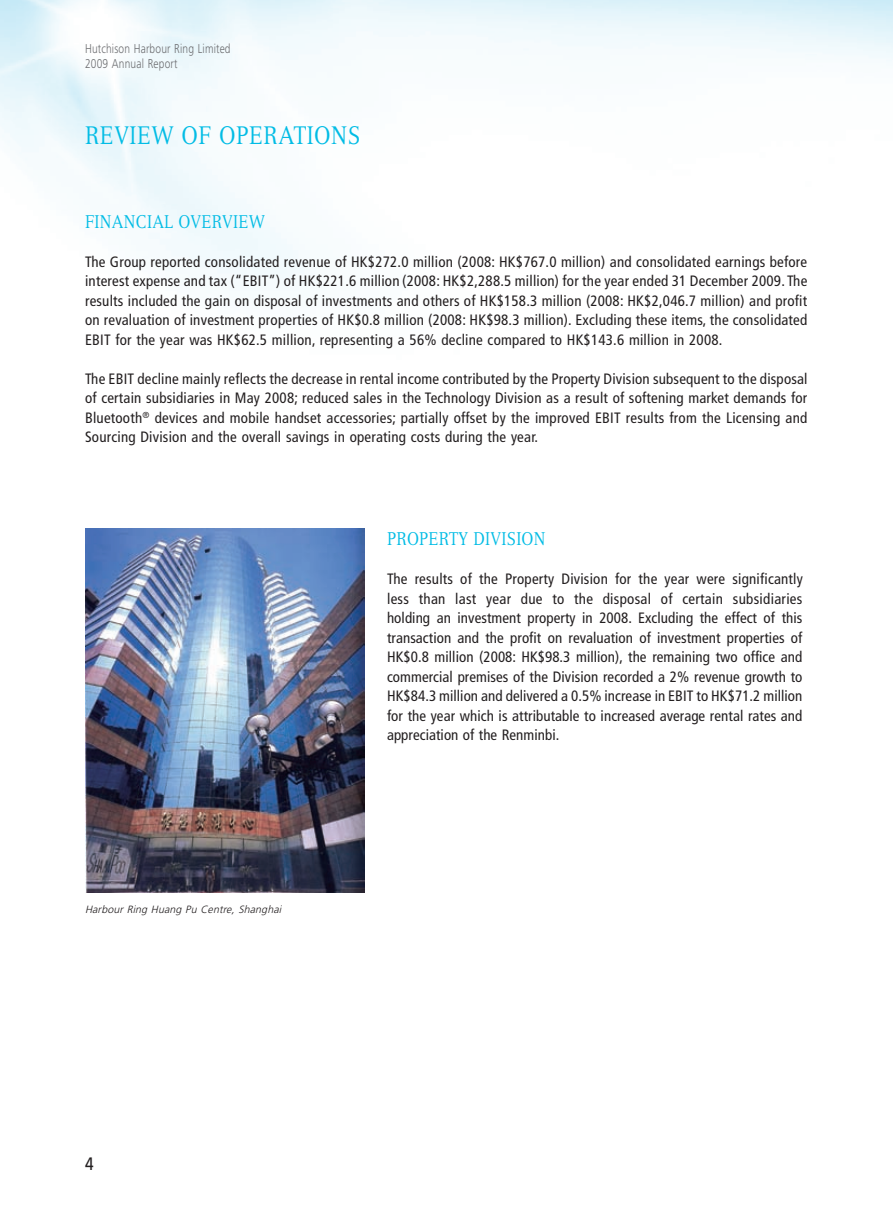
<style>
.page{position:relative;width:893px;height:1212px;background:#fff}
.page>*{position:absolute;margin:0;border:0;box-sizing:border-box;transform-origin:0 0}
.t1{font:24.75px "Versailles LT Std";letter-spacing:.025em;color:#02bce5;scale:.8 1}
.t2{font:18px "Versailles LT Std";letter-spacing:.015em;color:#02bce5;scale:.8 1}
.t3{font:condensed 15px/19.5px "Frutiger LT Std";letter-spacing:.015em;color:#231f20;text-align:justify}
.t4{font:300 12.75px/15px "Frutiger LT Std";letter-spacing:.015em;color:#6c6d70;scale:.8 1}
.t5{font:italic 300 10.5px "Frutiger LT Std";color:#231f20}
</style>
<div class="page">
<img style="left:85px;top:529px;width:279px;height:364px">
<p class="t4" style="left:85px;top:41px;width:183px">Hutchison Harbour Ring Limited<br>2009 Annual Report</p>
<p class="t1" style="left:85px;top:121px;width:346px">REVIEW OF OPERATIONS</p>
<p class="t2" style="left:85px;top:210px;width:26px">FINAN</p>
<p class="t2" style="left:136px;top:210px;width:83px">CIAL OVERVIEW</p>
<p class="t3" style="left:85px;top:252px;width:724px">The Group reported consolidated revenue of HK$272.0 million (2008: HK$767.0 million) and consolidated earnings before interest expense and tax (“EBIT”) of HK$221.6 million (2008: HK$2,288.5 million) for the year ended 31 December 2009. The results included the gain on disposal of investments and others of HK$158.3 million (2008: HK$2,046.7 million) and profit on revaluation of investment properties of HK$0.8 million (2008: HK$98.3 million). Excluding these items, the consolidated EBIT for the year was HK$62.5 million, representing a 56% decline compared to HK$143.6 million in 2008.</p>
<p class="t3" style="left:85px;top:369px;width:724px">The EBIT decline mainly reflects the decrease in rental income contributed by the Property Division subsequent to the disposal of certain subsidiaries in May 2008; reduced sales in the Technology Division as a result of softening market demands for Bluetooth<sup>®</sup> devices and mobile handset accessories; partially offset by the improved EBIT results from the Licensing and Sourcing Division and the overall savings in operating costs during the year.</p>
<p class="t5" style="left:85px;top:903px;width:200px">Harbour Ring Huang Pu Centre, Shanghai</p>
<p class="t2" style="left:387px;top:528px;width:26px">PROPERT</p>
<p class="t2" style="left:459px;top:528px;width:45px">Y DIVISION</p>
<p class="t3" style="left:387px;top:569px;width:417px">The results of the Property Division for the year were significantly less than last year due to the disposal of certain subsidiaries holding an investment property in 2008. Excluding the effect of this transaction and the profit on revaluation of investment properties of HK$0.8 million (2008: HK$98.3 million), the remaining two office and commercial premises of the Division recorded a 2% revenue growth to HK$84.3 million and delivered a 0.5% increase in EBIT to HK$71.2 million for the year which is attributable to increased average rental rates and appreciation of the Renminbi.</p>
</div>
